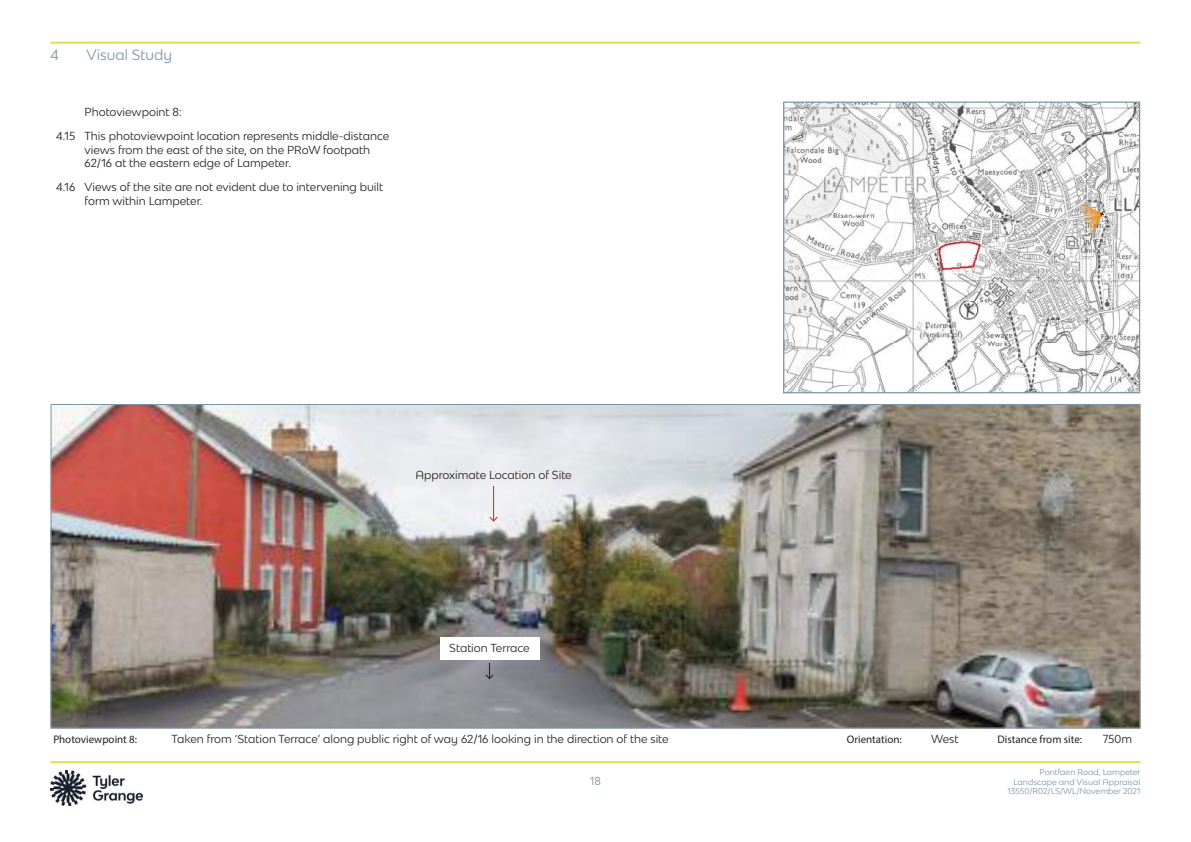
<style>
.page{position:relative;width:1191px;height:842px;background:#fff}
.page>*{position:absolute;margin:0;border:0;box-sizing:border-box;transform-origin:0 0}
.t1{font:14px "Bw Modelica SS01";color:#7996a6}
.t2{font:11px/13.2px "Bw Modelica SS01";color:#241f1f}
.t3{font:11px "Myriad Pro";color:#241f1f}
.t4{font:11px "Bw Modelica SS01";color:#7996a6}
.t5{font:8px/9.6px "Bw Modelica SS01";color:#7996a6;text-align:right}
</style>
<div class="page">
<img style="left:785px;top:104px;width:352px;height:287px">
<div style="left:783px;top:102px;width:357px;height:291px;border:1px solid #7996a6"></div>
<img style="left:53px;top:406px;width:1085px;height:320px">
<svg style="left:1073px;top:204px;width:32px;height:29px"></svg>
<hr style="left:493px;top:486px;width:1px;height:35px;background:#d42429">
<svg style="left:488px;top:516px;width:11px;height:6px"></svg>
<div style="left:439px;top:637px;width:100px;height:22px;background:#fff"></div>
<svg style="left:484px;top:663px;width:10px;height:17px"></svg>
<hr style="left:51px;top:761px;width:1089px;height:2px;background:#dce347">
<hr style="left:51px;top:42px;width:1089px;height:2px;background:#dce347">
<img style="left:51px;top:770px;width:92px;height:36px">
<p class="t1" style="left:51px;top:45px;width:10px">4</p>
<p class="t1" style="left:87px;top:45px;width:87px">Visual Study</p>
<p class="t2" style="left:85px;top:105px;width:99px">Photoviewpoint 8:</p>
<p class="t2" style="left:85px;top:129px;width:306px;text-indent:-28px">4.15 This photoviewpoint location represents middle-distance views from the east of the site, on the PRoW footpath<br>62/16 at the eastern edge of Lampeter.</p>
<p class="t2" style="left:85px;top:180px;width:300px;text-indent:-28px">4.16 Views of the site are not evident due to intervening built form within Lampeter.</p>
<p class="t2" style="left:415px;top:468px;width:158px">Approximate Location of Site</p>
<p class="t2" style="left:449px;top:641px;width:82px">Station Terrace</p>
<p class="t3" style="left:53px;top:732px;width:85px">Photoviewpoint 8:</p>
<p class="t2" style="left:171px;top:732px;width:498px">Taken from ‘Station Terrace’ along public right of way 62/16 looking in the direction of the site</p>
<p class="t3" style="left:847px;top:732px;width:56px">Orientation:</p>
<p class="t2" style="left:931px;top:732px;width:29px">West</p>
<p class="t3" style="left:997px;top:732px;width:86px">Distance from site:</p>
<p class="t2" style="left:1102px;top:732px;width:31px">750m</p>
<p class="t4" style="left:590px;top:774px;width:13px">18</p>
<p class="t5" style="left:1007px;top:767px;width:135px">Pontfaen Road, Lampeter<br>Landscape and Visual Appraisal<br>13550/R02/LS/WL/November 2021</p>
</div>
